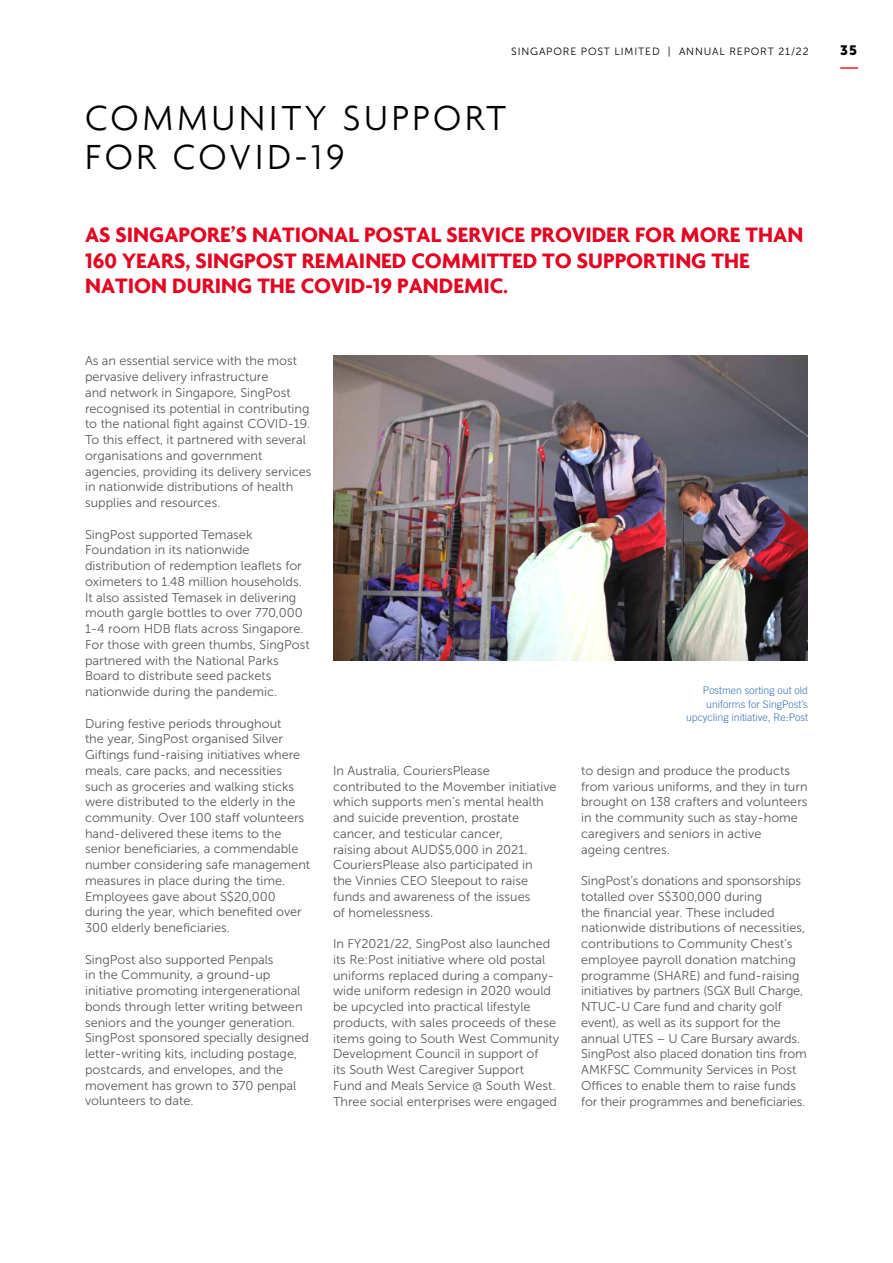
<style>
.page{position:relative;width:893px;height:1263px;background:#fff}
.page>*{position:absolute;margin:0;border:0;box-sizing:border-box;transform-origin:0 0}
.t1{font:300 37.5px/39px "Agenda";letter-spacing:.1em;color:#000}
.t2{font:700 22.5px/25.5px "Agenda";color:#e30521}
.t3{font:13.5px "Museo Sans 900";color:#000}
.t4{font:12.75px/15.8px "Museo Sans 300";color:#58595b}
.t5{font:300 10.5px/13.5px "Trade Gothic";color:#3971b6;text-align:right}
.t6{font:10.5px "Museo Sans 300";letter-spacing:.08em;color:#000}
</style>
<div class="page">
<img style="left:333px;top:356px;width:475px;height:304px">
<svg style="left:840px;top:67px;width:18px;height:2px"></svg>
<p class="t6" style="left:511px;top:45px;width:299px">SINGAPORE POST LIMITED | ANNUAL REPORT 21/22</p>
<p class="t3" style="left:840px;top:42px;width:18px">35</p>
<h1 class="t1" style="left:85px;top:98px;width:422px">COMMUNITY SUPPORT<br>FOR COVID-19</h1>
<h2 class="t2" style="left:85px;top:222px;width:720px">AS SINGAPORE’S NATIONAL POSTAL SERVICE PROVIDER FOR MORE THAN<br>160 YEARS, SINGPOST REMAINED COMMITTED TO SUPPORTING THE<br>NATION DURING THE COVID-19 PANDEMIC.</h2>
<p class="t4" style="left:85px;top:353px;width:228px">As an essential service with the most pervasive delivery infrastructure<br>and network in Singapore, SingPost recognised its potential in contributing to the national fight against COVID-19.<br>To this effect, it partnered with several organisations and government agencies, providing its delivery services in nationwide distributions of health supplies and resources.</p>
<p class="t4" style="left:85px;top:526px;width:226px">SingPost supported Temasek Foundation in its nationwide distribution of redemption leaflets for oximeters to 1.48 million households.<br>It also assisted Temasek in delivering mouth gargle bottles to over 770,000<br>1-4 room HDB flats across Singapore.<br>For those with green thumbs, SingPost partnered with the National Parks Board to distribute seed packets nationwide during the pandemic.</p>
<p class="t4" style="left:85px;top:715px;width:227px">During festive periods throughout<br>the year, SingPost organised Silver Giftings fund-raising initiatives where meals, care packs, and necessities such as groceries and walking sticks were distributed to the elderly in the community. Over 100 staff volunteers hand-delivered these items to the senior beneficiaries, a commendable number considering safe management measures in place during the time.<br>Employees gave about S$20,000 during the year, which benefited over 300 elderly beneficiaries.</p>
<p class="t4" style="left:85px;top:951px;width:225px">SingPost also supported Penpals<br>in the Community, a ground-up initiative promoting intergenerational bonds through letter writing between seniors and the younger generation.<br>SingPost sponsored specially designed letter-writing kits, including postage, postcards, and envelopes, and the movement has grown to 370 penpal volunteers to date.</p>
<p class="t4" style="left:333px;top:763px;width:225px">In Australia, CouriersPlease contributed to the Movember initiative which supports men’s mental health and suicide prevention, prostate cancer, and testicular cancer,<br>raising about AUD$5,000 in 2021.<br>CouriersPlease also participated in<br>the Vinnies CEO Sleepout to raise funds and awareness of the issues<br>of homelessness.</p>
<p class="t4" style="left:333px;top:936px;width:228px">In FY2021/22, SingPost also launched its Re:Post initiative where old postal uniforms replaced during a company&shy;wide uniform redesign in 2020 would be upcycled into practical lifestyle products, with sales proceeds of these items going to South West Community Development Council in support of<br>its South West Caregiver Support<br>Fund and Meals Service @ South West.<br>Three social enterprises were engaged</p>
<p class="t5" style="left:686px;top:684px;width:123px">Postmen sorting out old uniforms for SingPost’s upcycling initiative, Re:Post</p>
<p class="t4" style="left:581px;top:763px;width:228px">to design and produce the products from various uniforms, and they in turn brought on 138 crafters and volunteers in the community such as stay-home caregivers and seniors in active<br>ageing centres.</p>
<p class="t4" style="left:581px;top:873px;width:227px">SingPost’s donations and sponsorships totalled over S$300,000 during<br>the financial year. These included nationwide distributions of necessities, contributions to Community Chest’s employee payroll donation matching programme (SHARE) and fund-raising initiatives by partners (SGX Bull Charge, NTUC-U Care fund and charity golf event), as well as its support for the annual UTES – U Care Bursary awards.<br>SingPost also placed donation tins from AMKFSC Community Services in Post Offices to enable them to raise funds for their programmes and beneficiaries.</p>
</div>
